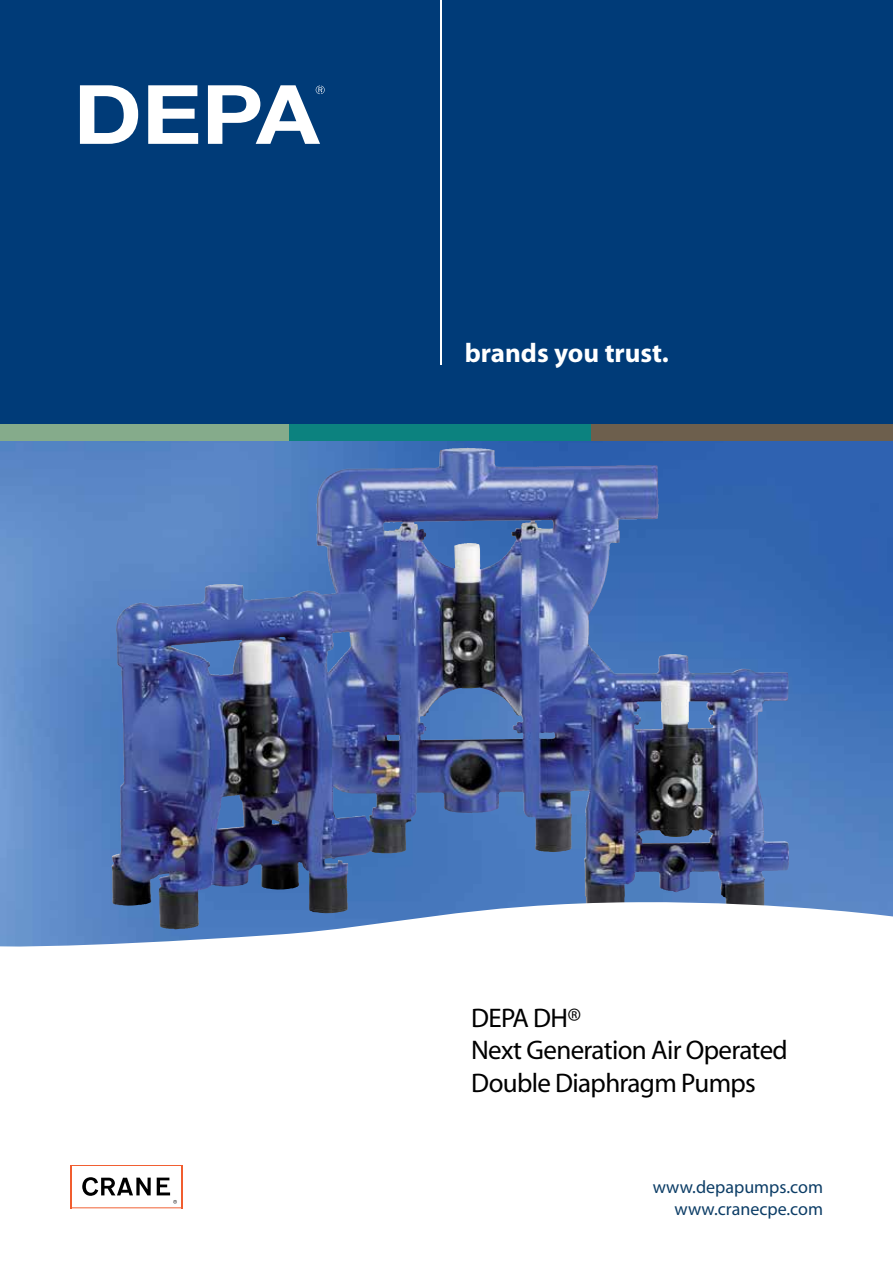
<style>
.page{position:relative;width:893px;height:1263px;background:#fff}
.page>*{position:absolute;margin:0;border:0;box-sizing:border-box;transform-origin:0 0}
.t1{font:27px/32.4px "Myriad";letter-spacing:-.025em;color:#000}
.t2{font:700 27px "Myriad";color:#fff}
.t3{font:18px/21.6px "Myriad Pro";color:#0c3d66;text-align:right}
</style>
<div class="page">
<div style="left:0;top:0;width:893px;height:424px;background:#003b78"></div>
<hr style="left:440px;top:0;width:1px;height:365px;background:#fff">
<img style="left:0;top:441px;width:893px;height:460px">
<svg style="left:80px;top:85px;width:58px;height:59px"></svg>
<svg style="left:148px;top:85px;width:50px;height:59px"></svg>
<svg style="left:208px;top:85px;width:117px;height:59px"></svg>
<img style="left:154px;top:448px;width:313px;height:158px">
<div style="left:0;top:424px;width:289px;height:17px;background:#85ab8b"></div>
<div style="left:289px;top:424px;width:302px;height:17px;background:#0c827f"></div>
<div style="left:591px;top:424px;width:302px;height:17px;background:#6d5f4d"></div>
<svg style="left:0;top:901px;width:893px;height:308px"></svg>
<svg style="left:82px;top:1177px;width:69px;height:19px"></svg>
<hr style="left:71px;top:1207px;width:111px;height:1px;background:#f15d2f">
<hr style="left:181px;top:1165px;width:1px;height:43px;background:#f15d2f">
<hr style="left:71px;top:1165px;width:111px;height:1px;background:#f15d2f">
<hr style="left:71px;top:1165px;width:1px;height:43px;background:#f15d2f">
<svg style="left:157px;top:1177px;width:20px;height:27px"></svg>
<p class="t2" style="left:465px;top:339px;width:206px">brands you trust.</p>
<p class="t1" style="left:471px;top:1003px;width:318px">DEPA DH®<br>Next Generation Air Operated<br>Double Diaphragm Pumps</p>
<p class="t3" style="left:653px;top:1176px;width:172px">www.depapumps.com www.cranecpe.com</p>
</div>
